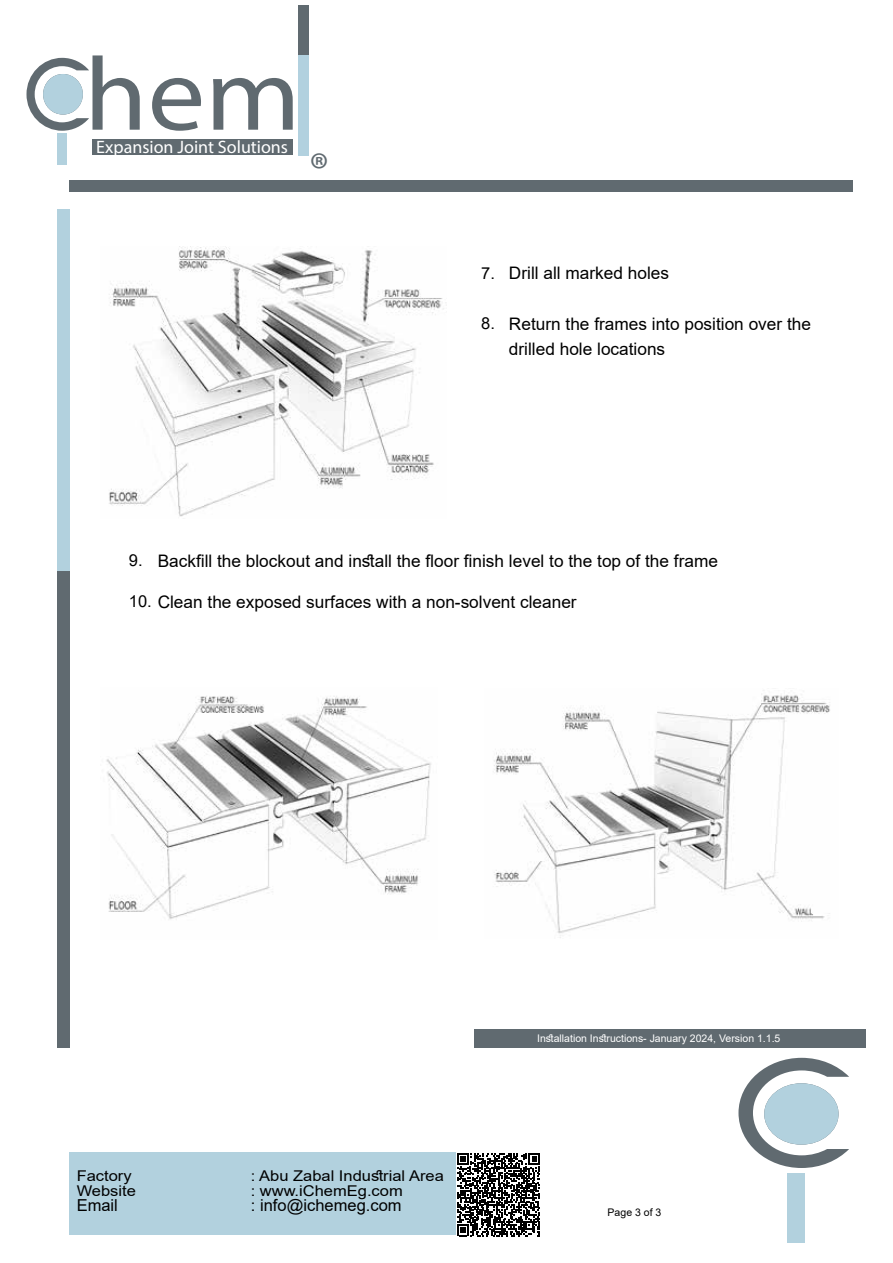
<style>
.page{position:relative;width:893px;height:1263px;background:#fff}
.page>*{position:absolute;margin:0;border:0;box-sizing:border-box;transform-origin:0 0}
.t1{font:46.35px "Myriad Pro";color:#606a70}
.t2{font:18px "Myriad Pro";color:#fff}
.t3{font:17.25px/25.5px "Arial";color:#000}
.t4{font:16.5px "Arial";color:#000}
.t5{font:14.85px "Arial";color:#000;scale:1.11 1}
.t6{font:10.5px "Arial";color:#fff}
.t7{font:10.5px "Arial";color:#000}
.s1{font-size:16.5px}
</style>
<div class="page">
<div style="left:475px;top:1029px;width:391px;height:18px;background:#606a70"></div>
<svg style="left:738px;top:1058px;width:111px;height:110px"></svg>
<div style="left:787px;top:1173px;width:17px;height:70px;background:#b2d1de"></div>
<div style="left:764px;top:1083px;width:74px;height:62px;background:#b2d1de;border-radius:50%"></div>
<svg style="left:26px;top:55px;width:267px;height:76px"></svg>
<div style="left:57px;top:134px;width:10px;height:31px;background:#b2d1de"></div>
<div style="left:298px;top:5px;width:10px;height:50px;background:#606a70"></div>
<div style="left:298px;top:55px;width:10px;height:101px;background:#b2d1df"></div>
<div style="left:43px;top:74px;width:40px;height:41px;background:#b2d1de;border-radius:50%"></div>
<div style="left:93px;top:139px;width:200px;height:16px;background:#606a70"></div>
<div style="left:69px;top:1152px;width:386px;height:82px;background:#b2d1de"></div>
<div style="left:69px;top:180px;width:784px;height:12px;background:#606a70"></div>
<div style="left:57px;top:209px;width:12px;height:362px;background:#b2d1de"></div>
<div style="left:57px;top:571px;width:12px;height:476px;background:#606a70"></div>
<svg style="left:457px;top:1153px;width:83px;height:83px"></svg>
<img style="left:109px;top:247px;width:337px;height:270px">
<img style="left:494px;top:690px;width:336px;height:248px">
<img style="left:106px;top:696px;width:325px;height:224px">
<p class="t2" style="left:96px;top:135px;width:193px">Expansion Joint Solutions</p>
<h1 class="t1" style="left:309px;top:141px;width:21px">®</h1>
<p class="t4" style="left:481px;top:262px;width:15px">7.</p>
<p class="t4" style="left:481px;top:312px;width:15px">8.</p>
<p class="t3" style="left:509px;top:260px;width:162px">Drill all marked holes</p>
<p class="t3" style="left:509px;top:311px;width:304px">Return the frames into position over the drilled hole locations</p>
<p class="t3" style="left:158px;top:548px;width:562px">Backfill the blockout and install the floor finish level to the top of the frame</p>
<p class="t3" style="left:129px;top:589px;width:449px"><span class="s1">10.</span> Clean the exposed surfaces with a non-solvent cleaner</p>
<p class="t4" style="left:129px;top:549px;width:15px">9.</p>
<p class="t5" style="left:77px;top:1165px;width:51px">Factory</p>
<p class="t5" style="left:251px;top:1165px;width:175px">: Abu Zabal Industrial Area</p>
<p class="t5" style="left:77px;top:1180px;width:55px">Website</p>
<p class="t5" style="left:251px;top:1180px;width:139px">: www.iChemEg.com</p>
<p class="t4" style="left:77px;top:1193px;width:43px">Email</p>
<p class="t4" style="left:251px;top:1193px;width:152px">: info@ichemeg.com</p>
<p class="t6" style="left:537px;top:1031px;width:245px">Installation Instructions- January 2024, Version 1.1.5</p>
<p class="t7" style="left:608px;top:1205px;width:55px">Page 3 of 3</p>
</div>
